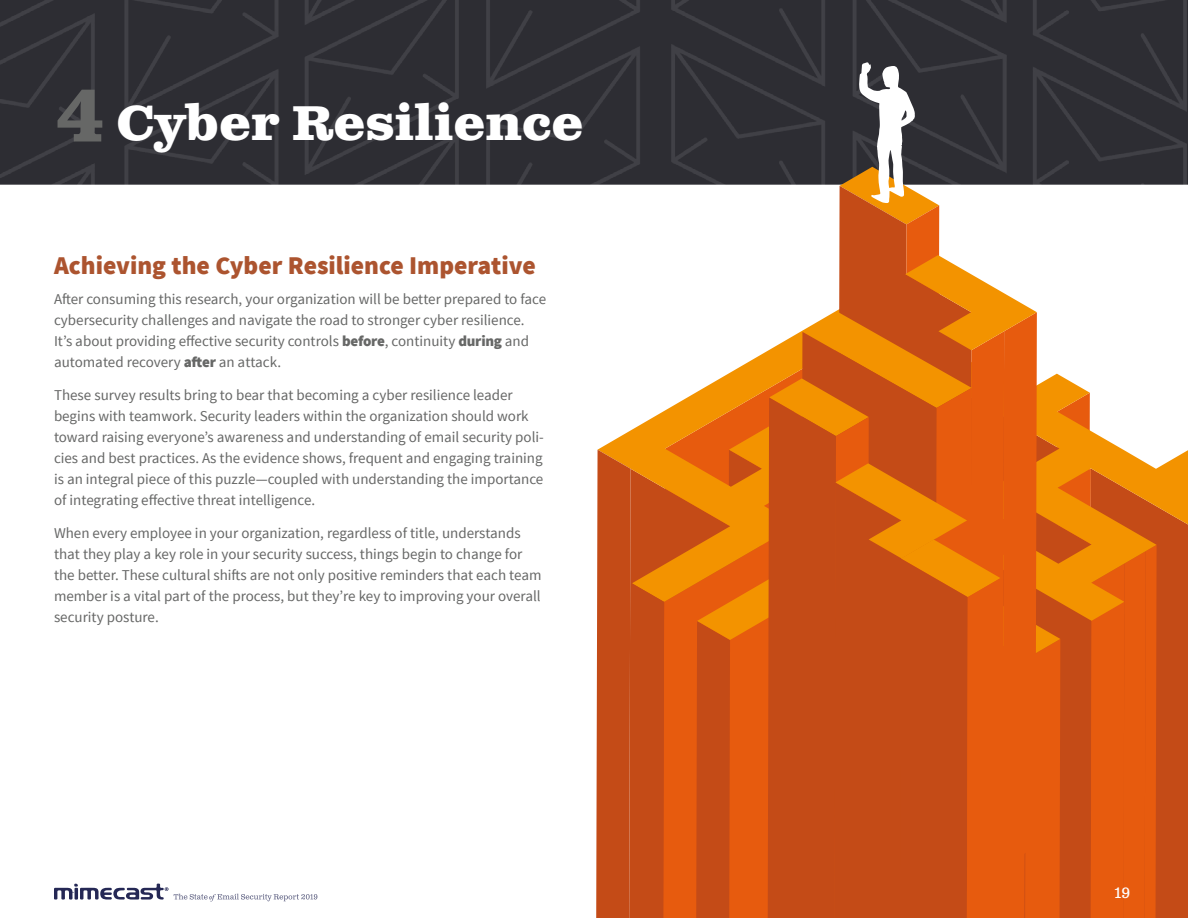
<style>
.page{position:relative;width:1188px;height:918px;background:#fff}
.page>*{position:absolute;margin:0;border:0;box-sizing:border-box;transform-origin:0 0}
.t1{font:700 48.9px "Clarendon Text Pro";color:#fff}
.t2{font:900 25.5px "Source Sans Pro";color:#ac542f}
.t3{font:15px/21px "Source Sans Pro";color:#666766}
.t4{font:15px "Clarendon Text Pro";color:#fff}
.s1{font-size:75px;color:#666766}
.s2{font-weight:900}
</style>
<div class="page">
<img style="left:0;top:0;width:1188px;height:185px">
<svg style="left:54px;top:884px;width:263px;height:18px"></svg>
<div style="left:1157px;top:697px;width:31px;height:221px;background:#c44b17"></div>
<svg style="left:1157px;top:450px;width:31px;height:247px;background:#d0621a"></svg>
<svg style="left:596px;top:62px;width:561px;height:856px"></svg>
<h1 class="t1" style="left:55px;top:94px;width:530px"><span class="s1">4</span> Cyber Resilience</h1>
<h2 class="t2" style="left:54px;top:249px;width:483px">Achieving the Cyber Resilience Imperative</h2>
<p class="t3" style="left:54px;top:289px;width:494px">After consuming this research, your organization will be better prepared to face cybersecurity challenges and navigate the road to stronger cyber resilience.<br>It’s about providing effective security controls <span class="s2">before</span>, continuity <span class="s2">during</span> and automated recovery <span class="s2">after</span> an attack.</p>
<p class="t3" style="left:54px;top:385px;width:491px">These survey results bring to bear that becoming a cyber resilience leader begins with teamwork. Security leaders within the organization should work toward raising everyone’s awareness and understanding of email security poli&shy;cies and best practices. As the evidence shows, frequent and engaging training is an integral piece of this puzzle—coupled with understanding the importance of integrating effective threat intelligence.</p>
<p class="t3" style="left:54px;top:523px;width:489px">When every employee in your organization, regardless of title, understands that they play a key role in your security success, things begin to change for the better. These cultural shifts are not only positive reminders that each team member is a vital part of the process, but they’re key to improving your overall security posture.</p>
<p class="t4" style="left:1115px;top:884px;width:17px">19</p>
</div>
